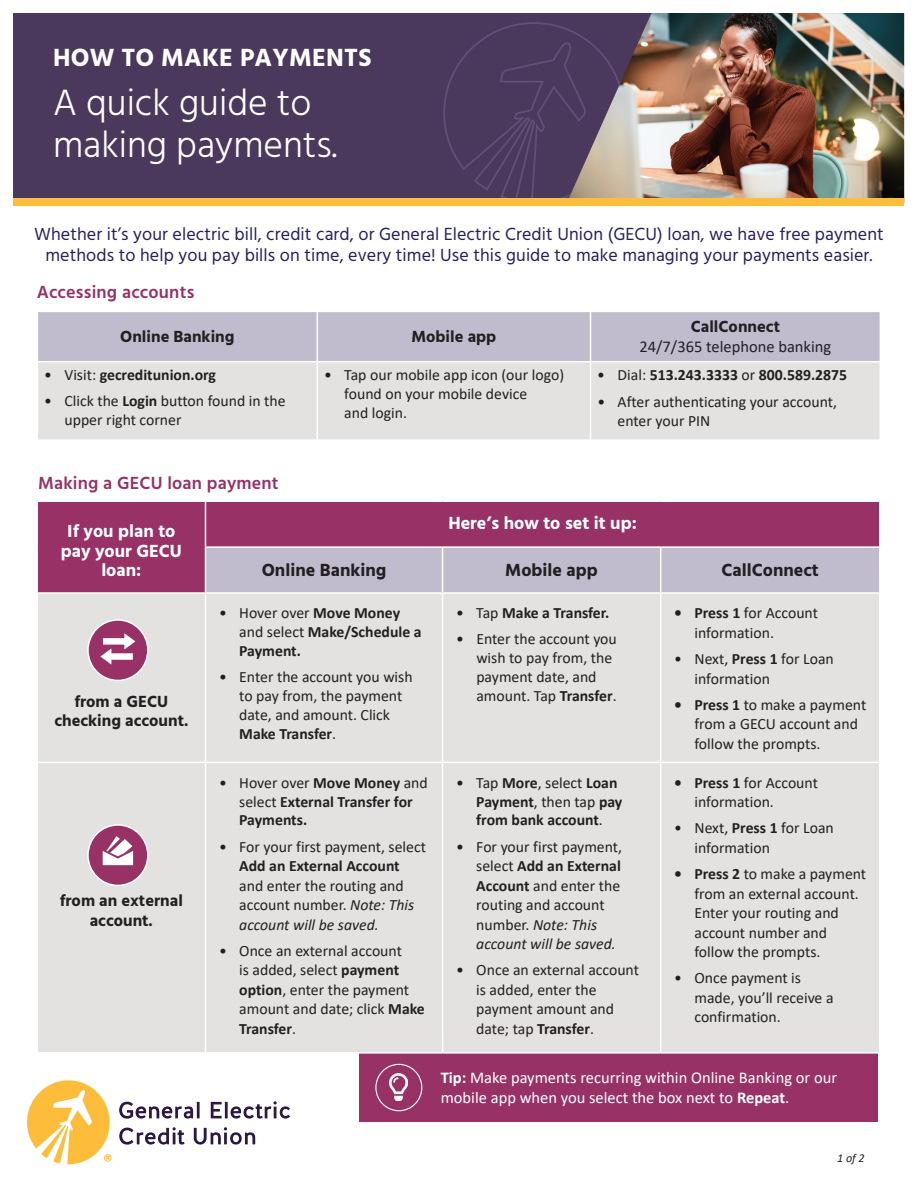
<style>
.page{position:relative;width:918px;height:1188px;background:#fff}
.page>*{position:absolute;margin:0;border:0;box-sizing:border-box;transform-origin:0 0}
.t1{font:300 37.5px/42px "Hind";color:#fff}
.t2{font:700 25.5px "Hind";letter-spacing:.01em;color:#fff}
.t3{font:18px/21px "Hind";letter-spacing:.005em;color:#25215d;text-align:center}
.t4{font:700 18px/19.5px "Hind";color:#fff;text-align:center}
.t5{font:600 18px "Hind";letter-spacing:.01em;color:#973166}
.t6{font:700 18px "Hind";color:#231f20}
.t7{font:16.5px/19.5px "Calibri";color:#fff}
.t8{font:700 16.5px/19.5px "Hind";color:#231f20;text-align:center}
.t9{font:16.5px "Calibri";color:#231f20}
.t10{font:15.75px/19.5px "Calibri";color:#231f20}
.t11{font:700 15.75px/18.9px "Calibri";color:#231f20}
.t12{font:italic 12px "Calibri";color:#231f20}
.s1{font-weight:400}
.s2{font-weight:700}
.s3{font-style:italic}
</style>
<div class="page">
<div style="left:360px;top:1045px;width:518px;height:77px;background:#973166"></div>
<div style="left:14px;top:14px;width:890px;height:192px;background:#4a395c"></div>
<svg style="left:443px;top:22px;width:124px;height:176px"></svg>
<img style="left:567px;top:13px;width:337px;height:185px">
<div style="left:14px;top:198px;width:890px;height:8px;background:#febe3b"></div>
<svg style="left:119px;top:1102px;width:74px;height:17px"></svg>
<hr style="left:197px;top:1102px;width:3px;height:16px;background:#2c1745">
<svg style="left:211px;top:1102px;width:11px;height:16px"></svg>
<hr style="left:225px;top:1102px;width:3px;height:16px;background:#2c1745">
<svg style="left:231px;top:1101px;width:59px;height:18px"></svg>
<svg style="left:119px;top:1127px;width:65px;height:18px"></svg>
<svg style="left:194px;top:1127px;width:61px;height:18px"></svg>
<svg style="left:27px;top:1080px;width:85px;height:85px"></svg>
<div style="left:38px;top:312px;width:842px;height:49px;background:#c0bcce"></div>
<div style="left:38px;top:362px;width:842px;height:77px;background:#e3e2e0"></div>
<hr style="left:317px;top:312px;width:1px;height:49px;background:#fff">
<hr style="left:590px;top:312px;width:1px;height:49px;background:#fff">
<hr style="left:317px;top:362px;width:1px;height:77px;background:#fff">
<hr style="left:590px;top:362px;width:1px;height:77px;background:#fff">
<div style="left:38px;top:502px;width:841px;height:90px;background:#973166"></div>
<div style="left:206px;top:548px;width:673px;height:44px;background:#c0bcce"></div>
<div style="left:38px;top:594px;width:841px;height:458px;background:#e3e2e0"></div>
<hr style="left:205px;top:502px;width:1px;height:44px;background:#fff">
<hr style="left:205px;top:546px;width:238px;height:2px;background:#fff">
<hr style="left:205px;top:548px;width:1px;height:44px;background:#fff">
<hr style="left:443px;top:546px;width:218px;height:2px;background:#fff">
<hr style="left:442px;top:548px;width:1px;height:44px;background:#fff">
<hr style="left:661px;top:546px;width:220px;height:2px;background:#fff">
<hr style="left:660px;top:548px;width:1px;height:44px;background:#fff">
<hr style="left:205px;top:594px;width:1px;height:168px;background:#fff">
<hr style="left:442px;top:594px;width:1px;height:168px;background:#fff">
<hr style="left:660px;top:594px;width:1px;height:168px;background:#fff">
<hr style="left:36px;top:762px;width:170px;height:1px;background:#fff">
<hr style="left:206px;top:762px;width:237px;height:1px;background:#fff">
<hr style="left:205px;top:763px;width:1px;height:289px;background:#fff">
<hr style="left:443px;top:762px;width:218px;height:1px;background:#fff">
<hr style="left:442px;top:763px;width:1px;height:289px;background:#fff">
<hr style="left:661px;top:762px;width:220px;height:1px;background:#fff">
<hr style="left:660px;top:763px;width:1px;height:289px;background:#fff">
<hr style="left:206px;top:1052px;width:237px;height:2px;background:#fff">
<hr style="left:443px;top:1052px;width:218px;height:2px;background:#fff">
<hr style="left:661px;top:1052px;width:220px;height:2px;background:#fff">
<div style="left:88px;top:825px;width:60px;height:60px;background:#973166;border-radius:50%"></div>
<div style="left:87px;top:824px;width:62px;height:62px;border:2px solid #fff;border-radius:50%"></div>
<svg style="left:103px;top:836px;width:30px;height:29px"></svg>
<div style="left:88px;top:620px;width:60px;height:60px;background:#973166;border-radius:50%"></div>
<div style="left:87px;top:619px;width:62px;height:62px;border:2px solid #fff;border-radius:50%"></div>
<svg style="left:100px;top:633px;width:35px;height:32px"></svg>
<div style="left:375px;top:1064px;width:47px;height:47px;border:1px solid #fff;border-radius:50%"></div>
<img style="left:390px;top:1074px;width:18px;height:26px">
<h2 class="t2" style="left:53px;top:42px;width:320px">HOW TO MAKE PAYMENTS</h2>
<h1 class="t1" style="left:53px;top:84px;width:286px">A quick guide to making payments.</h1>
<p class="t3" style="left:34px;top:224px;width:851px">Whether it’s your electric bill, credit card, or General Electric Credit Union (GECU) loan, we have free payment methods to help you pay bills on time, every time! Use this guide to make managing your payments easier.</p>
<p class="t5" style="left:37px;top:279px;width:159px">Accessing accounts</p>
<p class="t8" style="left:120px;top:327px;width:116px">Online Banking</p>
<p class="t8" style="left:411px;top:327px;width:86px">Mobile app</p>
<p class="t8" style="left:691px;top:317px;width:91px">CallConnect</p>
<p class="t9" style="left:640px;top:335px;width:193px">24/7/365 telephone banking</p>
<p class="t11" style="left:44px;top:365px;width:173px"><span class="s1">• Visit:</span> gecreditunion.org</p>
<p class="t10" style="left:64px;top:391px;width:223px;line-height:18.9px;text-indent:-20px">• Click the <span class="s2">Login</span> button found in the upper right corner</p>
<p class="t5" style="left:38px;top:471px;width:242px">Making a GECU loan payment</p>
<p class="t10" style="left:344px;top:365px;width:221px;line-height:18.9px;text-indent:-20px">• Tap our mobile app icon (our logo) found on your mobile device<br>and login.</p>
<p class="t11" style="left:597px;top:365px;width:251px"><span class="s1">• Dial:</span> 513.243.3333 <span class="s1">or</span> 800.589.2875</p>
<p class="t10" style="left:618px;top:391px;width:221px;text-indent:-20px">• After authenticating your account, enter your PIN</p>
<p class="t4" style="left:61px;top:521px;width:123px">If you plan to pay your GECU loan:</p>
<p class="t4" style="left:448px;top:513px;width:190px">Here’s how to set it up:</p>
<p class="t6" style="left:262px;top:560px;width:126px">Online Banking</p>
<p class="t6" style="left:505px;top:560px;width:94px">Mobile app</p>
<p class="t6" style="left:722px;top:560px;width:99px">CallConnect</p>
<p class="t8" style="left:54px;top:691px;width:135px">from a GECU checking account.</p>
<p class="t8" style="left:60px;top:891px;width:125px">from an external account.</p>
<p class="t11" style="left:239px;top:603px;width:184px;text-indent:-20px"><span class="s1">• Hover over</span> Move Money <span class="s1">and select</span> Make/Schedule a<br>Payment.</p>
<p class="t10" style="left:239px;top:667px;width:175px;line-height:19px;text-indent:-20px">• Enter the account you wish to pay from, the payment date, and amount. Click<br><span class="s2">Make Transfer</span>.</p>
<p class="t11" style="left:239px;top:773px;width:190px;text-indent:-20px"><span class="s1">• Hover over</span> Move Money <span class="s1">and select</span> External Transfer for<br>Payments.</p>
<p class="t10" style="left:219px;top:836px;width:209px">• For your first payment, select</p>
<p class="t11" style="left:239px;top:856px;width:162px">Add an External Account</p>
<p class="t10" style="left:239px;top:875px;width:177px">and enter the routing and account number. <span class="s3">Note: This account will be saved.</span></p>
<p class="t10" style="left:239px;top:941px;width:187px;text-indent:-20px">• Once an external account<br>is added, select <span class="s2">payment option</span>, enter the payment amount and date; click <span class="s2">Make<br>Transfer</span>.</p>
<p class="t11" style="left:456px;top:603px;width:155px"><span class="s1">• Tap</span> Make a Transfer.</p>
<p class="t10" style="left:476px;top:629px;width:142px;line-height:19px;text-indent:-20px">• Enter the account you wish to pay from, the payment date, and amount. Tap <span class="s2">Transfer</span>.</p>
<p class="t11" style="left:476px;top:773px;width:148px;text-indent:-20px"><span class="s1">• Tap</span> More<span class="s1">, select</span> Loan<br>Payment<span class="s1">, then tap</span> pay from bank account<span class="s1">.</span></p>
<p class="t10" style="left:476px;top:836px;width:147px;text-indent:-20px">• For your first payment, select <span class="s2">Add an External<br>Account</span> and enter the routing and account number. <span class="s3">Note: This account will be saved.</span></p>
<p class="t10" style="left:476px;top:960px;width:164px;text-indent:-20px">• Once an external account is added, enter the payment amount and date; tap <span class="s2">Transfer</span>.</p>
<p class="t10" style="left:695px;top:603px;width:125px;text-indent:-20px"><span class="s2">• Press 1</span> for Account information.</p>
<p class="t10" style="left:695px;top:649px;width:141px;text-indent:-20px">• Next, <span class="s2">Press 1</span> for Loan information</p>
<p class="t10" style="left:695px;top:694px;width:173px;text-indent:-20px"><span class="s2">• Press 1</span> to make a payment from a GECU account and follow the prompts.</p>
<p class="t10" style="left:694px;top:772px;width:125px;text-indent:-20px"><span class="s2">• Press 1</span> for Account information.</p>
<p class="t10" style="left:694px;top:818px;width:141px;text-indent:-20px">• Next, <span class="s2">Press 1</span> for Loan information</p>
<p class="t10" style="left:694px;top:864px;width:173px;text-indent:-20px"><span class="s2">• Press 2</span> to make a payment from an external account.<br>Enter your routing and account number and follow the prompts.</p>
<p class="t10" style="left:694px;top:968px;width:141px;text-indent:-20px">• Once payment is made, you’ll receive a confirmation.</p>
<p class="t7" style="left:441px;top:1068px;width:398px"><span class="s2">Tip:</span> Make payments recurring within Online Banking or our mobile app when you select the box next to <span class="s2">Repeat</span>.</p>
<p class="t12" style="left:837px;top:1150px;width:29px">1 of 2</p>
</div>
